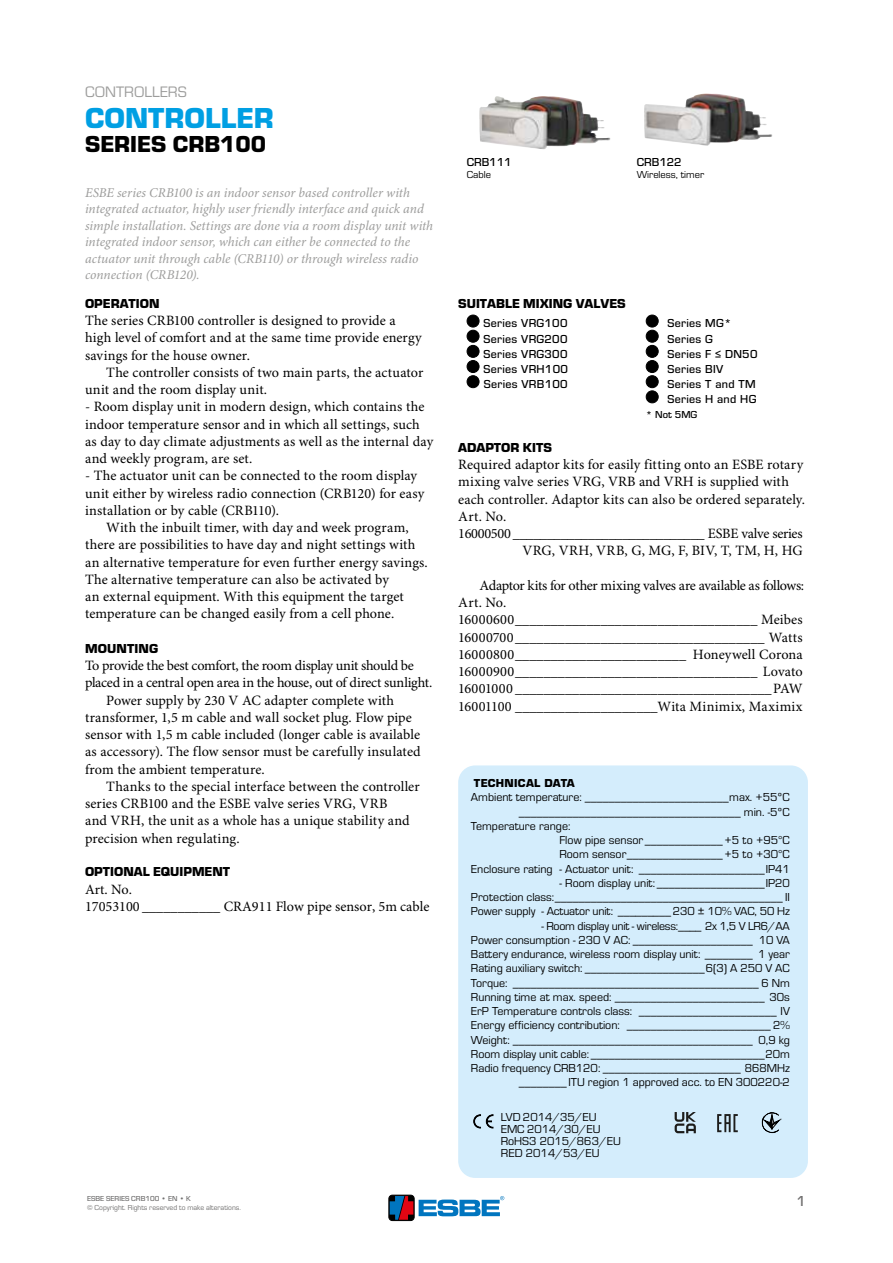
<style>
.page{position:relative;width:893px;height:1263px;background:#fff}
.page>*{position:absolute;margin:0;border:0;box-sizing:border-box;transform-origin:0 0}
.t1{font:700 30px "ESBE Eurostile";color:#009fe3}
.t2{font:700 24px "ESBE Eurostile";color:#000}
.t3{font:15.75px "ESBE Eurostile";color:#9d9d9c}
.t4{font:500 15px "ESBE Eurostile";color:#706f6f}
.t5{font:14.25px/17.2px "Minion Pro";letter-spacing:.005em;color:#000}
.t6{font:14.25px "Minion Pro";letter-spacing:-.02em;color:#000}
.t7{font:14.25px "Minion Pro";letter-spacing:-.025em;color:#000}
.t8{font:14.25px "Minion Pro";letter-spacing:.025em;color:#000}
.t9{font:italic 13.5px/16.5px "Minion Pro";color:#9d9d9c}
.t10{font:700 13.5px "ESBE Eurostile";color:#000}
.t11{font:12px/14.2px "ESBE Eurostile";color:#000;text-align:justify}
.t12{font:500 12px/15.1px "ESBE Eurostile";letter-spacing:.025em;color:#000;text-align:justify}
.t13{font:700 12px "ESBE Eurostile";letter-spacing:.025em;color:#000}
.t14{font:10.5px "ESBE Eurostile";color:#000}
.t15{font:500 10.5px "ESBE Eurostile";color:#000}
.t16{font:7.5px "ESBE Eurostile";color:#706f6f}
.t17{font:500 7.5px "ESBE Eurostile";color:#706f6f}
</style>
<div class="page">
<div style="left:458px;top:765px;width:350px;height:413px;background:#d4edfc;border-radius:17px"></div>
<div style="left:467px;top:315px;width:12px;height:12px;background:#000;border-radius:50%"></div>
<div style="left:467px;top:315px;width:12px;height:12px;border:1px solid #000;border-radius:50%"></div>
<div style="left:467px;top:330px;width:12px;height:12px;background:#000;border-radius:50%"></div>
<div style="left:467px;top:330px;width:12px;height:13px;border:1px solid #000;border-radius:50%"></div>
<div style="left:467px;top:345px;width:12px;height:12px;background:#000;border-radius:50%"></div>
<div style="left:467px;top:345px;width:12px;height:13px;border:1px solid #000;border-radius:50%"></div>
<div style="left:467px;top:360px;width:12px;height:12px;background:#000;border-radius:50%"></div>
<div style="left:467px;top:360px;width:12px;height:13px;border:1px solid #000;border-radius:50%"></div>
<div style="left:467px;top:376px;width:12px;height:12px;background:#000;border-radius:50%"></div>
<div style="left:467px;top:375px;width:12px;height:13px;border:1px solid #000;border-radius:50%"></div>
<div style="left:646px;top:315px;width:12px;height:12px;background:#000;border-radius:50%"></div>
<div style="left:646px;top:315px;width:13px;height:12px;border:1px solid #000;border-radius:50%"></div>
<div style="left:646px;top:330px;width:12px;height:12px;background:#000;border-radius:50%"></div>
<div style="left:646px;top:330px;width:13px;height:13px;border:1px solid #000;border-radius:50%"></div>
<div style="left:646px;top:345px;width:12px;height:12px;background:#000;border-radius:50%"></div>
<div style="left:646px;top:345px;width:13px;height:13px;border:1px solid #000;border-radius:50%"></div>
<div style="left:646px;top:360px;width:12px;height:12px;background:#000;border-radius:50%"></div>
<div style="left:646px;top:360px;width:13px;height:13px;border:1px solid #000;border-radius:50%"></div>
<div style="left:646px;top:376px;width:12px;height:12px;background:#000;border-radius:50%"></div>
<div style="left:646px;top:375px;width:13px;height:13px;border:1px solid #000;border-radius:50%"></div>
<div style="left:646px;top:391px;width:12px;height:12px;background:#000;border-radius:50%"></div>
<div style="left:646px;top:390px;width:13px;height:13px;border:1px solid #000;border-radius:50%"></div>
<svg style="left:717px;top:1114px;width:21px;height:18px"></svg>
<svg style="left:675px;top:1112px;width:21px;height:21px"></svg>
<svg style="left:473px;top:1114px;width:21px;height:15px"></svg>
<svg style="left:761px;top:1112px;width:18px;height:21px"></svg>
<div style="left:389px;top:1195px;width:25px;height:25px;border:1px solid #000;border-radius:4px"></div>
<svg style="left:390px;top:1196px;width:23px;height:24px"></svg>
<svg style="left:419px;top:1196px;width:85px;height:20px"></svg>
<p class="t3" style="left:85px;top:83px;width:103px">CONTROLLERS</p>
<h1 class="t1" style="left:85px;top:102px;width:190px">CONTROLLER</h1>
<h2 class="t2" style="left:85px;top:131px;width:183px">SERIES CRB100</h2>
<p class="t9" style="left:85px;top:185px;width:350px">ESBE series CRB100 is an indoor sensor based controller with integrated actuator, highly user friendly interface and quick and simple installation. Settings are done via a room display unit with integrated indoor sensor, which can either be connected to the actuator unit through cable (CRB110) or through wireless radio connection (CRB120).</p>
<p class="t10" style="left:85px;top:296px;width:76px">OPERATION</p>
<p class="t5" style="left:85px;top:312px;width:338px">The series CRB100 controller is designed to provide a high level of comfort and at the same time provide energy savings for the house owner.</p>
<p class="t5" style="left:85px;top:364px;width:340px;text-indent:21px">The controller consists of two main parts, the actuator unit and the room display unit.</p>
<p class="t5" style="left:85px;top:399px;width:350px">- Room display unit in modern design, which contains the indoor temperature sensor and in which all settings, such as day to day climate adjustments as well as the internal day and weekly program, are set.</p>
<p class="t5" style="left:85px;top:468px;width:341px">- The actuator unit can be connected to the room display unit either by wireless radio connection (CRB120) for easy installation or by cable (CRB110).</p>
<p class="t5" style="left:85px;top:520px;width:344px;text-indent:21px">With the inbuilt timer, with day and week program, there are possibilities to have day and night settings with an alternative temperature for even further energy savings.<br>The alternative temperature can also be activated by<br>an external equipment. With this equipment the target temperature can be changed easily from a cell phone.</p>
<p class="t10" style="left:85px;top:641px;width:75px">MOUNTING</p>
<p class="t7" style="left:85px;top:657px;width:330px">To provide the best comfort, the room display unit should be</p>
<p class="t6" style="left:85px;top:674px;width:349px">placed in a central open area in the house, out of direct sunlight.</p>
<p class="t5" style="left:106px;top:692px;width:289px">Power supply by 230 V AC adapter complete with</p>
<p class="t5" style="left:85px;top:709px;width:328px">transformer, 1,5 m cable and wall socket plug. Flow pipe</p>
<p class="t5" style="left:85px;top:726px;width:337px">sensor with 1,5 m cable included (longer cable is available</p>
<p class="t5" style="left:85px;top:744px;width:337px">as accessory). The flow sensor must be carefully insulated</p>
<p class="t5" style="left:85px;top:761px;width:181px">from the ambient temperature.</p>
<p class="t5" style="left:106px;top:778px;width:315px">Thanks to the special interface between the controller</p>
<p class="t5" style="left:85px;top:795px;width:304px">series CRB100 and the ESBE valve series VRG, VRB</p>
<p class="t5" style="left:85px;top:813px;width:326px">and VRH, the unit as a whole has a unique stability and</p>
<p class="t5" style="left:85px;top:830px;width:156px">precision when regulating.</p>
<p class="t10" style="left:85px;top:864px;width:147px">OPTIONAL EQUIPMENT</p>
<p class="t5" style="left:85px;top:881px;width:346px">Art. No.<br>17053100 ___________ CRA911 Flow pipe sensor, 5m cable</p>
<p class="t17" style="left:87px;top:1194px;width:105px">ESBE SERIES CRB100 • EN • K</p>
<p class="t16" style="left:87px;top:1203px;width:155px">© Copyright. Rights reserved to make alterations.</p>
<p class="t12" style="left:467px;top:155px;width:46px">CRB111</p>
<p class="t12" style="left:637px;top:155px;width:46px">CRB122</p>
<p class="t14" style="left:467px;top:169px;width:26px">Cable</p>
<p class="t14" style="left:637px;top:169px;width:69px">Wireless, timer</p>
<p class="t10" style="left:458px;top:296px;width:169px">SUITABLE MIXING VALVES</p>
<p class="t12" style="left:483px;top:316px;width:86px">Series VRG100<br>Series VRG200<br>Series VRG300<br>Series VRH100<br>Series VRB100</p>
<p class="t12" style="left:667px;top:316px;width:92px;text-align:left">Series MG*<br>Series G<br>Series F ≤ DN50<br>Series BIV<br>Series T and TM<br>Series H and HG</p>
<p class="t15" style="left:646px;top:409px;width:53px">* Not 5MG</p>
<p class="t10" style="left:458px;top:440px;width:95px">ADAPTOR KITS</p>
<p class="t5" style="left:458px;top:456px;width:347px">Required adaptor kits for easily fitting onto an ESBE rotary</p>
<p class="t5" style="left:458px;top:474px;width:332px">mixing valve series VRG, VRB and VRH is supplied with</p>
<p class="t5" style="left:458px;top:491px;width:348px">each controller. Adaptor kits can also be ordered separately.</p>
<p class="t5" style="left:458px;top:508px;width:50px">Art. No.</p>
<p class="t6" style="left:458px;top:525px;width:346px">16000500 ____________________________ ESBE valve series</p>
<p class="t8" style="left:523px;top:542px;width:282px">VRG, VRH, VRB, G, MG, F, BIV, T, TM, H, HG</p>
<p class="t5" style="left:458px;top:577px;width:347px;text-indent:21px">Adaptor kits for other mixing valves are available as follows:<br>Art. No.<br>16000600__________________________________ Meibes 16000700___________________________________ Watts 16000800________________________ Honeywell Corona 16000900__________________________________ Lovato 16001000 ____________________________________PAW 16001100 ____________________Wita Minimix, Maximix</p>
<p class="t13" style="left:474px;top:777px;width:102px">TECHNICAL DATA</p>
<p class="t11" style="left:471px;top:791px;width:320px">Ambient temperature: ________________________max. +55ºC</p>
<p class="t11" style="left:519px;top:805px;width:272px">_____________________________________ min. -5ºC</p>
<p class="t11" style="left:471px;top:819px;width:101px">Temperature range:</p>
<p class="t11" style="left:559px;top:833px;width:232px">Flow pipe sensor _____________+5 to +95°C</p>
<p class="t11" style="left:559px;top:847px;width:232px">Room sensor________________+5 to +30°C</p>
<p class="t11" style="left:471px;top:862px;width:320px">Enclosure rating - Actuator unit: _____________________IP41</p>
<p class="t11" style="left:471px;top:876px;width:320px;text-indent:88px">- Room display unit: __________________IP20<br>Protection class:______________________________________ II Power supply - Actuator unit: _________ 230 ± 10% VAC, 50 Hz</p>
<p class="t11" style="left:471px;top:919px;width:320px;text-align:right">- Room display unit - wireless:____ 2x 1,5 V LR6/AA<br>Power consumption - 230 V AC: ____________________ 10 VA Battery endurance, wireless room display unit: ________ 1 year Rating auxiliary switch: ____________________6(3) A 250 V AC Torque: _________________________________________ 6 Nm Running time at max. speed: _________________________ 30s ErP Temperature controls class: _______________________ IV Energy efficiency contribution: ________________________ 2% Weight: ________________________________________ 0,9 kg Room display unit cable: _____________________________20m Radio frequency CRB120: _______________________ 868MHz ________ITU region 1 approved acc. to EN 300220-2</p>
<p class="t11" style="left:501px;top:1111px;width:122px;line-height:12px;text-align:left">LVD 2014/35/EU<br>EMC 2014/30/EU<br>RoHS3 2015/863/EU<br>RED 2014/53/EU</p>
<p class="t4" style="left:796px;top:1193px;width:11px">1</p>
</div>
